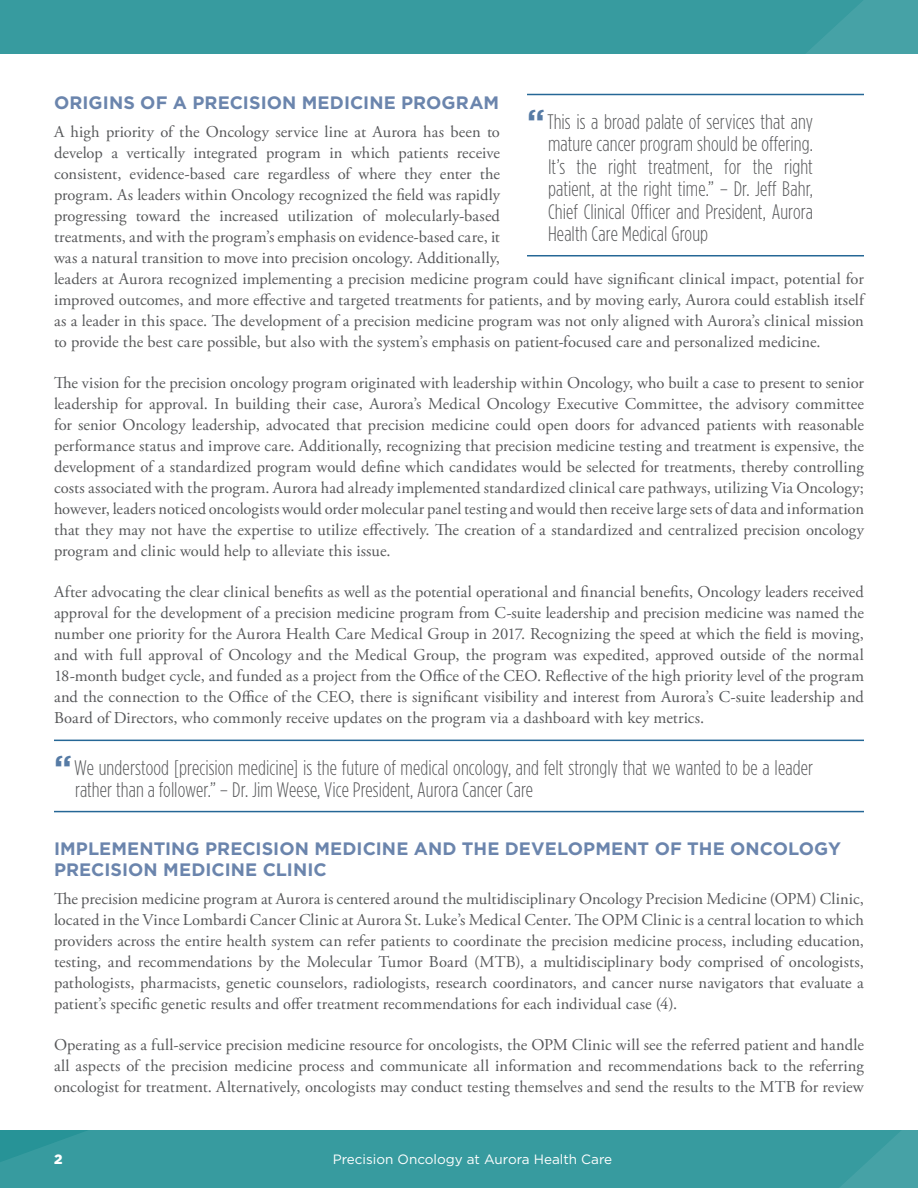
<style>
.page{position:relative;width:918px;height:1188px;background:#fff}
.page>*{position:absolute;margin:0;border:0;box-sizing:border-box;transform-origin:0 0}
.quote_copy{font:300 21px/22.5px "Gotham Condensed";letter-spacing:.005em;color:#57585a}
.Subhead_-_Body{font:700 18px/21px "Gotham";letter-spacing:.005em;color:#6b85ad}
.body_-_serif{font:16.5px/21px "Adobe Garamond Pro";letter-spacing:.005em;color:#57585a;text-align:justify}
.t1{font:13.5px "Gotham";color:#fff}
.t2{font:900 13.5px "Gotham";color:#fff}
.s1{font-family:"Gotham";font-weight:700;font-size:33px;color:#567ba5}
</style>
<div class="page">
<svg style="left:0;top:0;width:918px;height:53px;background:#389b9f"></svg>
<svg style="left:0;top:1131px;width:918px;height:57px;background:#379b9f"></svg>
<hr style="left:54px;top:740px;width:810px;height:1px;background:#256796">
<hr style="left:54px;top:811px;width:810px;height:1px;background:#256796">
<hr style="left:527px;top:94px;width:337px;height:1px;background:#256796">
<hr style="left:527px;top:255px;width:337px;height:1px;background:#256796">
<p class="Subhead_-_Body" style="left:54px;top:92px;width:447px">ORIGINS OF A PRECISION MEDICINE PROGRAM</p>
<p class="body_-_serif" style="left:54px;top:122px;width:812px;text-align:left">A high priority of the Oncology service line at Aurora has been to<br>develop a vertically integrated program in which patients receive<br>consistent, evidence-based care regardless of where they enter the<br>program. As leaders within Oncology recognized the field was rapidly<br>progressing toward the increased utilization of molecularly-based<br>treatments, and with the program’s emphasis on evidence-based care, it<br>was a natural transition to move into precision oncology. Additionally,<br>leaders at Aurora recognized implementing a precision medicine program could have significant clinical impact, potential for improved outcomes, and more effective and targeted treatments for patients, and by moving early, Aurora could establish itself as a leader in this space. The development of a precision medicine program was not only aligned with Aurora’s clinical mission to provide the best care possible, but also with the system’s emphasis on patient-focused care and personalized medicine.</p>
<p class="body_-_serif" style="left:54px;top:373px;width:812px">The vision for the precision oncology program originated with leadership within Oncology, who built a case to present to senior leadership for approval. In building their case, Aurora’s Medical Oncology Executive Committee, the advisory committee for senior Oncology leadership, advocated that precision medicine could open doors for advanced patients with reasonable performance status and improve care. Additionally, recognizing that precision medicine testing and treatment is expensive, the development of a standardized program would define which candidates would be selected for treatments, thereby controlling costs associated with the program. Aurora had already implemented standardized clinical care pathways, utilizing Via Oncology; however, leaders noticed oncologists would order molecular panel testing and would then receive large sets of data and information that they may not have the expertise to utilize effectively. The creation of a standardized and centralized precision oncology program and clinic would help to alleviate this issue.</p>
<p class="body_-_serif" style="left:54px;top:582px;width:812px">After advocating the clear clinical benefits as well as the potential operational and financial benefits, Oncology leaders received approval for the development of a precision medicine program from C-suite leadership and precision medicine was named the number one priority for the Aurora Health Care Medical Group in 2017. Recognizing the speed at which the field is moving, and with full approval of Oncology and the Medical Group, the program was expedited, approved outside of the normal 18-month budget cycle, and funded as a project from the Office of the CEO. Reflective of the high priority level of the program and the connection to the Office of the CEO, there is significant visibility and interest from Aurora’s C-suite leadership and Board of Directors, who commonly receive updates on the program via a dashboard with key metrics.</p>
<p class="quote_copy" style="left:548px;top:110px;width:266px;text-align:justify;text-indent:-21px"><span class="s1">“</span>This is a broad palate of services that any mature cancer program should be offering.<br>It’s the right treatment, for the right patient, at the right time.” – Dr. Jeff Bahr, Chief Clinical Officer and President, Aurora Health Care Medical Group</p>
<p class="quote_copy" style="left:75px;top:756px;width:740px;text-indent:-21px"><span class="s1">“</span>We understood [precision medicine] is the future of medical oncology, and felt strongly that we wanted to be a leader rather than a follower.” – Dr. Jim Weese, Vice President, Aurora Cancer Care</p>
<p class="Subhead_-_Body" style="left:54px;top:838px;width:788px">IMPLEMENTING PRECISION MEDICINE AND THE DEVELOPMENT OF THE ONCOLOGY<br>PRECISION MEDICINE CLINIC</p>
<p class="body_-_serif" style="left:54px;top:889px;width:812px">The precision medicine program at Aurora is centered around the multidisciplinary Oncology Precision Medicine (OPM) Clinic, located in the Vince Lombardi Cancer Clinic at Aurora St. Luke’s Medical Center. The OPM Clinic is a central location to which providers across the entire health system can refer patients to coordinate the precision medicine process, including education, testing, and recommendations by the Molecular Tumor Board (MTB), a multidisciplinary body comprised of oncologists, pathologists, pharmacists, genetic counselors, radiologists, research coordinators, and cancer nurse navigators that evaluate a patient’s specific genetic results and offer treatment recommendations for each individual case (4).</p>
<p class="body_-_serif" style="left:54px;top:1035px;width:811px">Operating as a full-service precision medicine resource for oncologists, the OPM Clinic will see the referred patient and handle all aspects of the precision medicine process and communicate all information and recommendations back to the referring oncologist for treatment. Alternatively, oncologists may conduct testing themselves and send the results to the MTB for review</p>
<p class="t2" style="left:54px;top:1150px;width:10px">2</p>
<p class="t1" style="left:333px;top:1151px;width:281px">Precision Oncology at Aurora Health Care</p>
</div>
